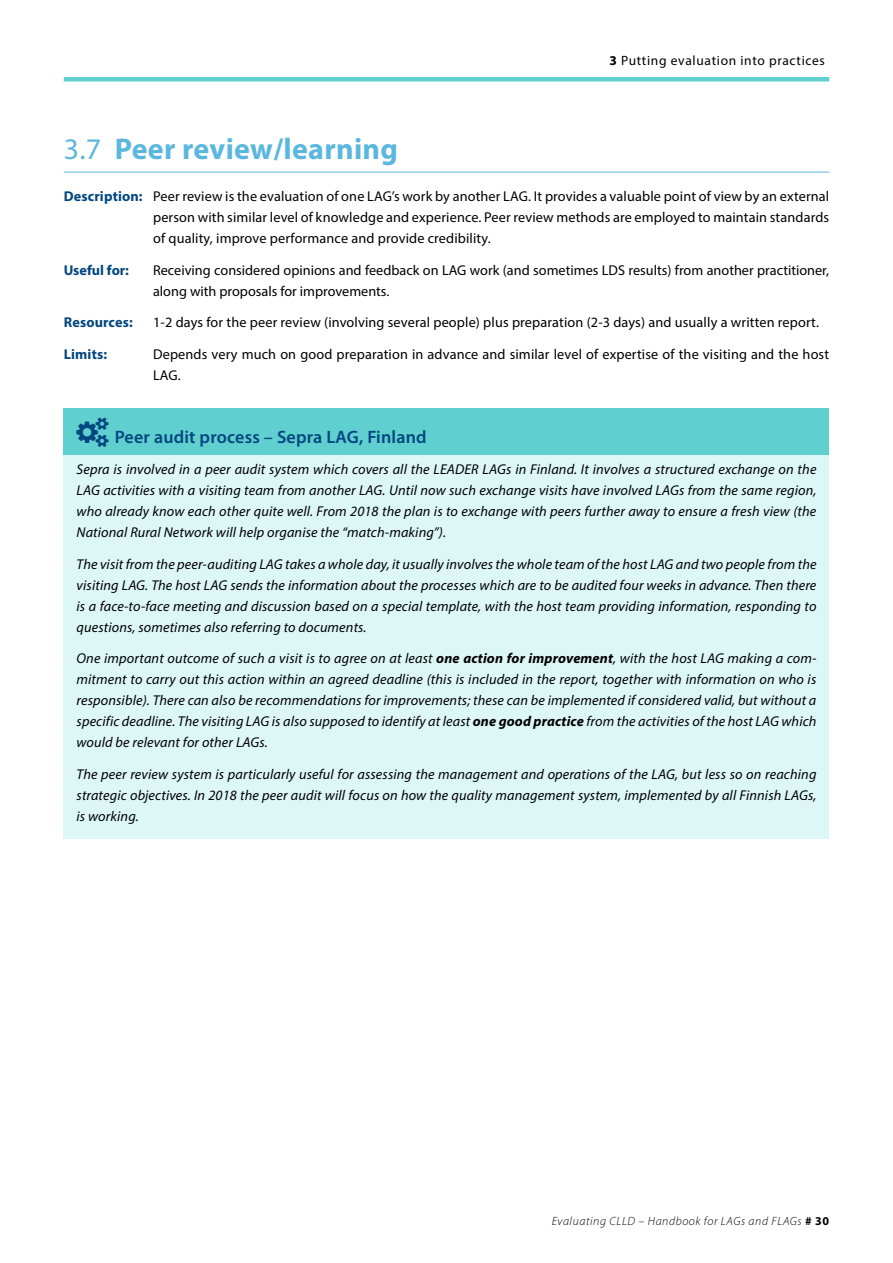
<style>
.page{position:relative;width:893px;height:1263px;background:#fff}
.page>*{position:absolute;margin:0;border:0;box-sizing:border-box;transform-origin:0 0}
.t1{font:700 30px "Myriad Pro";letter-spacing:.01em;color:#5cb7de}
.t2{font:600 18px "Myriad Pro";letter-spacing:.01em;color:#00467f}
.t3{font:italic 14.25px/21px "Myriad Pro";letter-spacing:.01em;color:#000;text-align:justify}
.t4{font:14.25px/21px "Myriad Pro";letter-spacing:.01em;color:#000}
.t5{font:700 14.25px "Myriad Pro";letter-spacing:.01em;color:#00467f}
.t6{font:13.5px "Myriad Pro";letter-spacing:.05em;color:#000}
.t7{font:italic 300 12px "Myriad Pro";letter-spacing:.05em;color:#000}
.s1{font-weight:700}
.s2{font-weight:400}
.s3{font-weight:700;color:#00467f}
.s4{font-weight:700;font-style:normal}
</style>
<div class="page">
<div style="left:64px;top:77px;width:765px;height:5px;background:#60cfcf"></div>
<hr style="left:64px;top:172px;width:765px;height:1px;background:#5cb7de">
<div style="left:64px;top:408px;width:765px;height:54px;background:#60cfcf"></div>
<div style="left:64px;top:455px;width:765px;height:100px;background:#ddf7f7"></div>
<div style="left:64px;top:549px;width:765px;height:101px;background:#ddf7f7"></div>
<div style="left:64px;top:644px;width:765px;height:121px;background:#ddf7f7"></div>
<div style="left:64px;top:759px;width:765px;height:80px;background:#ddf7f7"></div>
<p class="t6" style="left:609px;top:52px;width:217px"><span class="s1">3</span> Putting evaluation into practices</p>
<h1 class="t1" style="left:64px;top:129px;width:336px"><span class="s2">3.7</span> Peer review/learning</h1>
<p class="t4" style="left:153px;top:185px;width:678px;text-align:justify;text-indent:-89px"><span class="s3">Description:</span> Peer review is the evaluation of one LAG’s work by another LAG. It provides a valuable point of view by an external person with similar level of knowledge and experience. Peer review methods are employed to maintain standards of quality, improve performance and provide credibility.</p>
<p class="t5" style="left:64px;top:260px;width:67px">Useful for:</p>
<p class="t4" style="left:153px;top:259px;width:678px">Receiving considered opinions and feedback on LAG work (and sometimes LDS results) from another practitioner, along with proposals for improvements.</p>
<p class="t5" style="left:64px;top:313px;width:70px">Resources:</p>
<p class="t4" style="left:153px;top:312px;width:667px">1-2 days for the peer review (involving several people) plus preparation (2-3 days) and usually a written report.</p>
<p class="t5" style="left:64px;top:344px;width:45px">Limits:</p>
<p class="t4" style="left:153px;top:343px;width:677px">Depends very much on good preparation in advance and similar level of expertise of the visiting and the host<br>LAG.</p>
<p class="t2" style="left:115px;top:425px;width:313px">Peer audit process – Sepra LAG, Finland</p>
<p class="t3" style="left:77px;top:458px;width:741px">Sepra is involved in a peer audit system which covers all the LEADER LAGs in Finland. It involves a structured exchange on the LAG activities with a visiting team from another LAG. Until now such exchange visits have involved LAGs from the same region, who already know each other quite well. From 2018 the plan is to exchange with peers further away to ensure a fresh view (the National Rural Network will help organise the “match-making”).</p>
<p class="t3" style="left:77px;top:553px;width:741px">The visit from the peer-auditing LAG takes a whole day, it usually involves the whole team of the host LAG and two people from the visiting LAG. The host LAG sends the information about the processes which are to be audited four weeks in advance. Then there is a face-to-face meeting and discussion based on a special template, with the host team providing information, responding to questions, sometimes also referring to documents.</p>
<p class="t3" style="left:77px;top:648px;width:741px">One important outcome of such a visit is to agree on at least <span class="s1">one action for improvement</span>, with the host LAG making a com&shy;mitment to carry out this action within an agreed deadline (this is included in the report, together with information on who is responsible). There can also be recommendations for improvements; these can be implemented if considered valid, but without a specific deadline. The visiting LAG is also supposed to identify at least <span class="s1">one good practice</span> from the activities of the host LAG which would be relevant for other LAGs.</p>
<p class="t3" style="left:77px;top:763px;width:741px">The peer review system is particularly useful for assessing the management and operations of the LAG, but less so on reaching strategic objectives. In 2018 the peer audit will focus on how the quality management system, implemented by all Finnish LAGs, is working.</p>
<p class="t7" style="left:552px;top:1214px;width:279px">Evaluating CLLD – Handbook for LAGs and FLAGs <span class="s4"># 30</span></p>
</div>
